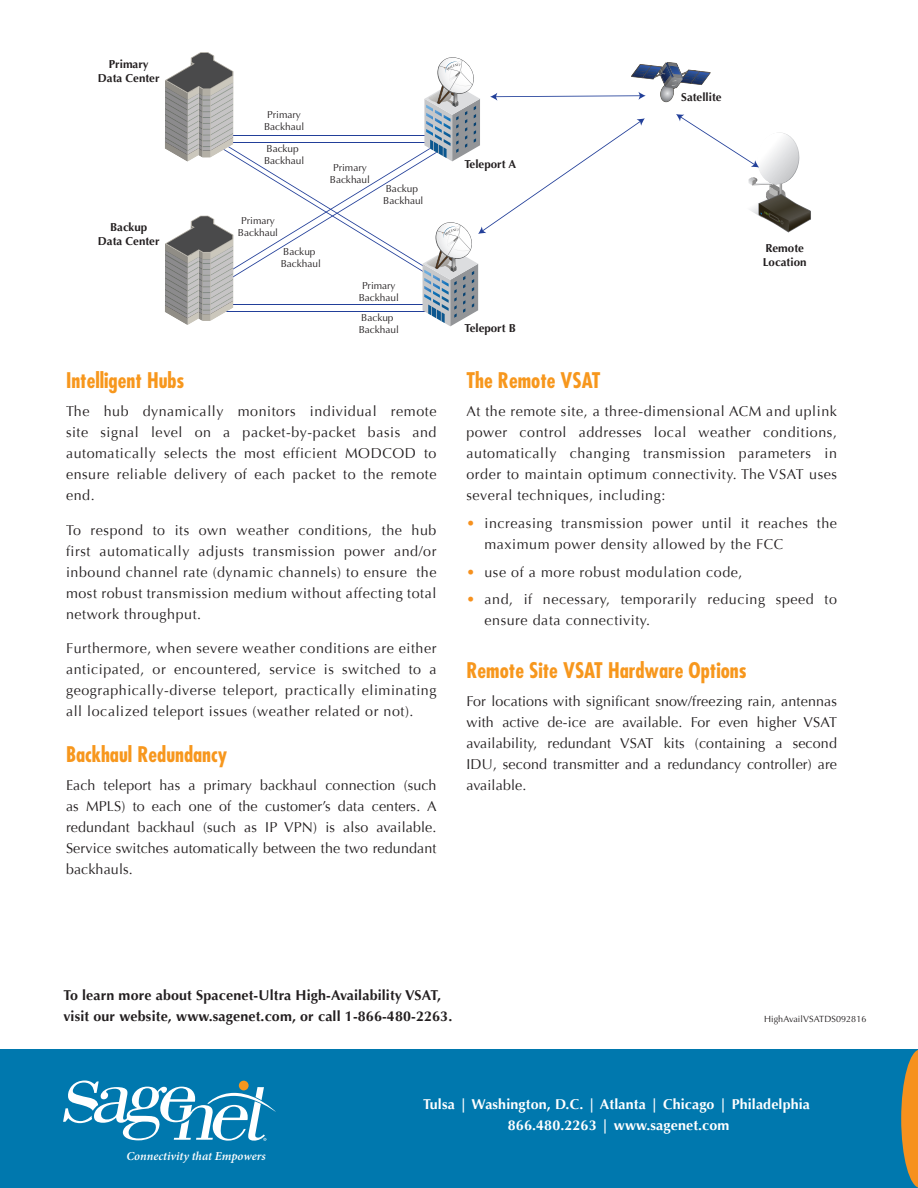
<style>
.page{position:relative;width:918px;height:1188px;background:#fff}
.page>*{position:absolute;margin:0;border:0;box-sizing:border-box;transform-origin:0 0}
.head_1{font:700 condensed 21px "Futura Std";color:#f7971d}
.body_12_18_grey{font:700 condensed 21px "Futura";color:#f7971d}
.body_12_18_grey-2{font:700 condensed 21px "Futura Std";color:#f7971d}
.body_12_18_grey-3{font:14.25px/21px "Optima";letter-spacing:.04em;color:#231f20;text-align:justify}
.body_9_5{font:14.25px/21px "Optima";letter-spacing:.01em;color:#231f20;text-align:justify}
.body_12_18_grey-4{font:700 14.25px "Optima";letter-spacing:.01em;color:#231f20}
.body_9_5-2{font:700 14.25px/21px "Optima";letter-spacing:.01em;color:#fff;text-align:center}
.t1{font:italic 600 12.15px "Minion Pro";color:#fff}
.t2{font:700 11.55px/13.8px "Optima";color:#231f20;text-align:center}
.t3{font:10.05px/12.1px "Optima";color:#231f20;text-align:center}
.body_9_5-3{font:9px "Optima LT Std";letter-spacing:.01em;color:#231f20}
.s1{color:#f6911e}
</style>
<div class="page">
<div style="left:0;top:1049px;width:918px;height:139px;background:#0078ae"></div>
<svg style="left:901px;top:1050px;width:17px;height:138px"></svg>
<svg style="left:165px;top:52px;width:646px;height:274px"></svg>
<svg style="left:63px;top:1081px;width:213px;height:60px"></svg>
<p class="t2" style="left:98px;top:58px;width:63px">Primary<br>Data Center</p>
<p class="t2" style="left:98px;top:220px;width:63px">Backup<br>Data Center</p>
<p class="t3" style="left:264px;top:109px;width:42px">Primary<br>Backhaul</p>
<p class="t3" style="left:264px;top:143px;width:42px;text-align:left">Backup<br>Backhaul</p>
<p class="t3" style="left:238px;top:214px;width:42px">Primary<br>Backhaul</p>
<p class="t3" style="left:281px;top:246px;width:42px;text-align:left">Backup<br>Backhaul</p>
<p class="t3" style="left:330px;top:161px;width:42px">Primary<br>Backhaul</p>
<p class="t3" style="left:383px;top:183px;width:42px;text-align:left">Backup<br>Backhaul</p>
<p class="t3" style="left:359px;top:280px;width:42px">Primary<br>Backhaul</p>
<p class="t3" style="left:359px;top:312px;width:42px;text-align:left">Backup<br>Backhaul</p>
<p class="body_12_18_grey" style="left:66px;top:367px;width:120px">Intelligent Hubs</p>
<p class="body_12_18_grey-3" style="left:66px;top:401px;width:372px">The hub dynamically monitors individual remote site signal level on a packet-by-packet basis and automatically selects the most efficient MODCOD to ensure reliable delivery of each packet to the remote end.</p>
<p class="body_12_18_grey-3" style="left:66px;top:520px;width:372px">To respond to its own weather conditions, the hub first automatically adjusts transmission power and/or inbound channel rate (dynamic channels) to ensure the most robust transmission medium without affecting total network throughput.</p>
<p class="body_12_18_grey-3" style="left:66px;top:638px;width:372px">Furthermore, when severe weather conditions are either anticipated, or encountered, service is switched to a geographically-diverse teleport, practically eliminating all localized teleport issues (weather related or not).</p>
<p class="body_12_18_grey-2" style="left:66px;top:741px;width:163px">Backhaul Redundancy</p>
<p class="body_12_18_grey-3" style="left:66px;top:775px;width:372px">Each teleport has a primary backhaul connection (such as MPLS) to each one of the customer’s data centers. A redundant backhaul (such as IP VPN) is also available.<br>Service switches automatically between the two redundant backhauls.</p>
<p class="t2" style="left:464px;top:157px;width:53px">Teleport A</p>
<p class="t2" style="left:464px;top:321px;width:53px">Teleport B</p>
<p class="t2" style="left:681px;top:91px;width:42px">Satellite</p>
<p class="t2" style="left:763px;top:241px;width:45px;text-align:left">Remote<br>Location</p>
<p class="body_12_18_grey" style="left:466px;top:367px;width:135px">The Remote VSAT</p>
<p class="body_12_18_grey-3" style="left:466px;top:401px;width:372px">At the remote site, a three-dimensional ACM and uplink power control addresses local weather conditions, automatically changing transmission parameters in order to maintain optimum connectivity. The VSAT uses several techniques, including:</p>
<p class="body_12_18_grey-3" style="left:484px;top:513px;width:354px;text-indent:-18px"><span class="s1">•</span> increasing transmission power until it reaches the maximum power density allowed by the FCC</p>
<p class="body_12_18_grey-3" style="left:466px;top:562px;width:278px"><span class="s1">•</span> use of a more robust modulation code,</p>
<p class="body_12_18_grey-3" style="left:484px;top:589px;width:354px;text-indent:-18px"><span class="s1">•</span> and, if necessary, temporarily reducing speed to ensure data connectivity.</p>
<p class="head_1" style="left:466px;top:657px;width:282px">Remote Site VSAT Hardware Options</p>
<p class="body_9_5" style="left:466px;top:691px;width:372px">For locations with significant snow/freezing rain, antennas with active de-ice are available. For even higher VSAT availability, redundant VSAT kits (containing a second IDU, second transmitter and a redundancy controller) are available.</p>
<p class="body_12_18_grey-4" style="left:63px;top:987px;width:379px">To learn more about Spacenet-Ultra High-Availability VSAT,</p>
<p class="body_12_18_grey-4" style="left:63px;top:1008px;width:390px">visit our website, www.sagenet.com, or call 1-866-480-2263.</p>
<p class="body_9_5-3" style="left:764px;top:1013px;width:104px">HighAvailVSATDS092816</p>
<p class="t1" style="left:126px;top:1148px;width:141px">Connectivity that Empowers</p>
<p class="body_9_5-2" style="left:423px;top:1094px;width:388px">Tulsa | Washington, D.C. | Atlanta | Chicago | Philadelphia<br>866.480.2263 | www.sagenet.com</p>
</div>
